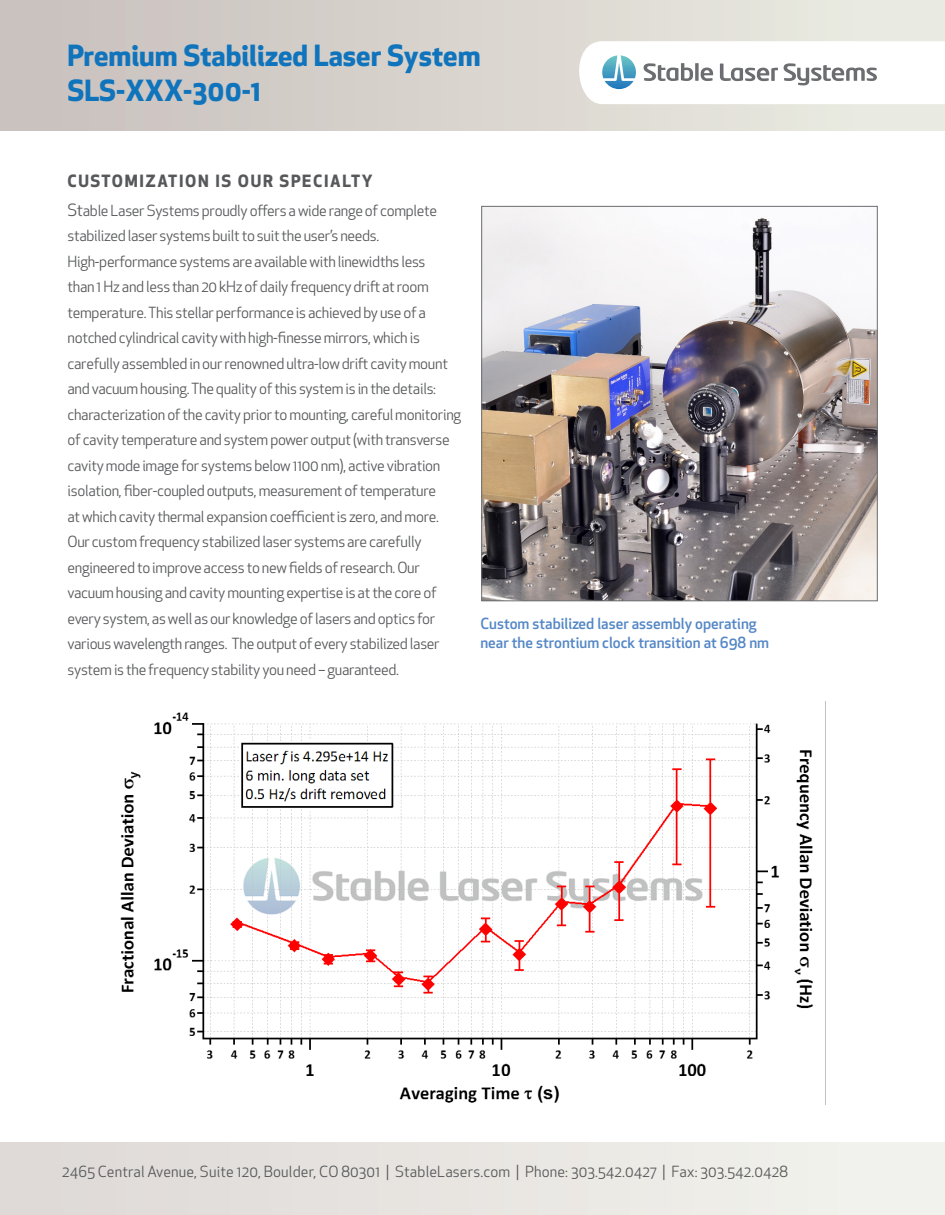
<style>
.page{position:relative;width:945px;height:1215px;background:#fff}
.page>*{position:absolute;margin:0;border:0;box-sizing:border-box;transform-origin:0 0}
.t1{font:700 28.5px "Apex New";color:#1074bc}
.body_double{font:700 16.5px "Apex New";letter-spacing:.1em;color:#57585a}
.body_double-2{font:15px/25.5px "Apex New";letter-spacing:-.02em;color:#57585a}
.Body_Copy{font:15px "Apex New";letter-spacing:.01em;color:#57585a}
.body_double-3{font:500 15px/19.5px "Apex New";color:#5487c6}
.s1{font-size:16.5px}
</style>
<div class="page">
<div style="left:0;top:0;width:945px;height:130px;background:linear-gradient(to right,#c8bfbc,#ecede3)"></div>
<img style="left:484px;top:208px;width:392px;height:391px">
<div style="left:482px;top:206px;width:396px;height:395px;border:1px solid #6c6d70"></div>
<svg style="left:569px;top:41px;width:376px;height:63px"></svg>
<img style="left:120px;top:712px;width:694px;height:391px">
<div style="left:0;top:1143px;width:945px;height:72px;background:linear-gradient(to right,#ded8d6,#f3f4ee)"></div>
<p class="t1" style="left:68px;top:35px;width:415px">Premium Stabilized Laser System</p>
<p class="t1" style="left:68px;top:70px;width:195px">SLS-XXX-300-1</p>
<p class="body_double" style="left:68px;top:169px;width:307px">CUSTOMIZATION IS OUR SPECIALTY</p>
<p class="body_double-2" style="left:68px;top:197px;width:395px"><span class="s1">St</span>able Laser Systems proudly offers a wide range of complete stabilized laser systems built to suit the user’s needs.<br>High-performance systems are available with linewidths less<br>than 1 Hz and less than 20 kHz of daily frequency drift at room temperature. This stellar performance is achieved by use of a notched cylindrical cavity with high-finesse mirrors, which is carefully assembled in our renowned ultra-low drift cavity mount and vacuum housing. The quality of this system is in the details: characterization of the cavity prior to mounting, careful monitoring of cavity temperature and system power output (with transverse cavity mode image for systems below 1100 nm), active vibration isolation, fiber-coupled outputs, measurement of temperature<br>at which cavity thermal expansion coefficient is zero, and more.<br>Our custom frequency stabilized laser systems are carefully engineered to improve access to new fields of research. Our vacuum housing and cavity mounting expertise is at the core of every system, as well as our knowledge of lasers and optics for various wavelength ranges. The output of every stabilized laser system is the frequency stability you need – guaranteed.</p>
<p class="body_double-3" style="left:480px;top:613px;width:290px">Custom stabilized laser assembly operating near the strontium clock transition at 698 nm</p>
<p class="Body_Copy" style="left:62px;top:1162px;width:727px">2465 Central Avenue, Suite 120, Boulder, CO 80301 | StableLasers.com | Phone: 303.542.0427 | Fax: 303.542.0428</p>
</div>
